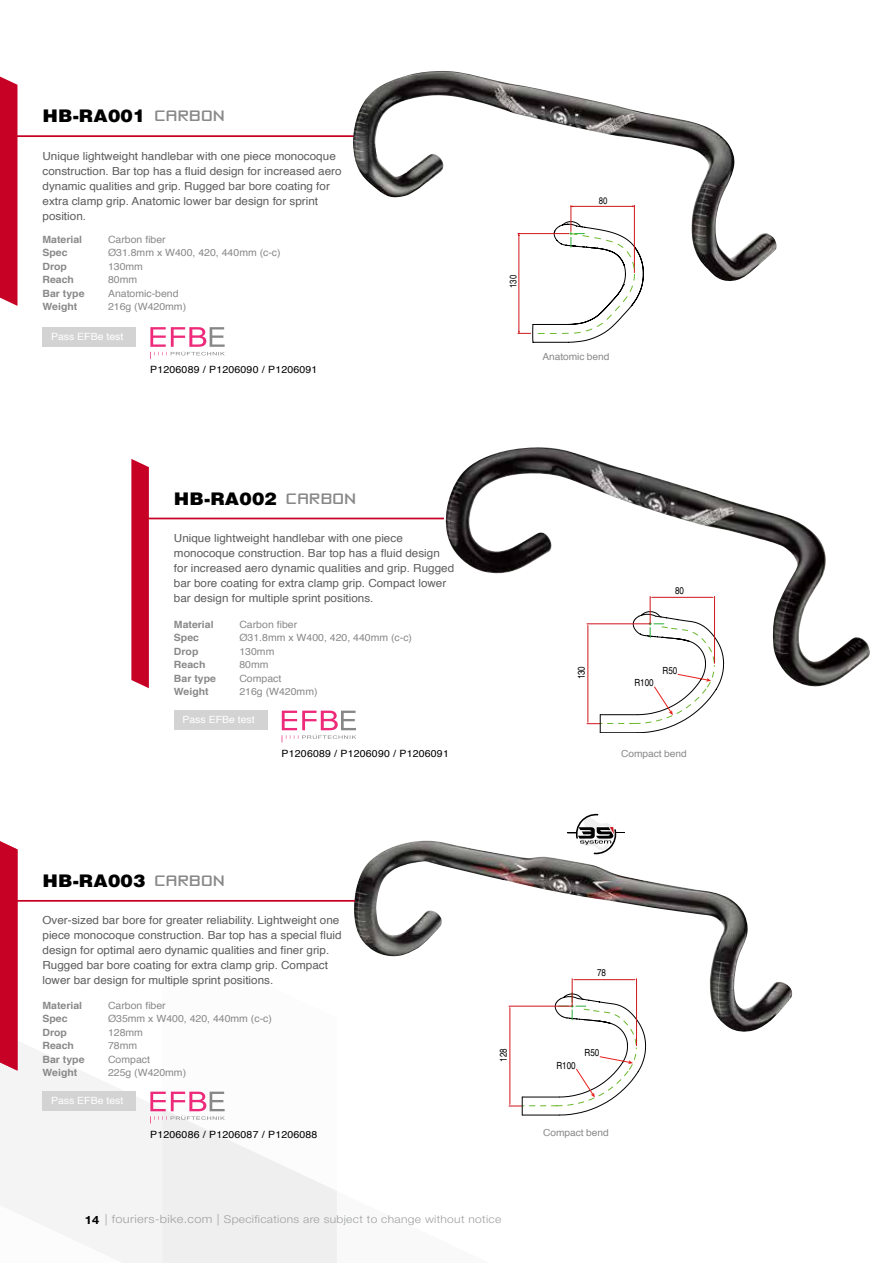
<style>
.page{position:relative;width:893px;height:1263px;background:#fff}
.page>*{position:absolute;margin:0;border:0;box-sizing:border-box;transform-origin:0 0}
.t1{font:900 17.85px "Helvetica";color:#000;scale:1.05 1}
.t2{font:11.1px/15px "Helvetica";color:#5e5d5d;scale:1.05 1}
.t3{font:300 10.8px "Helvetica Neue LT Std";letter-spacing:.025em;color:#9fa0a0;scale:1.11 1}
.t4{font:10.05px/13.5px "Helvetica";color:#898989;scale:1.05 1}
.t5{font:700 10.05px/13.5px "Helvetica";color:#898989;scale:1.05 1}
.t6{font:10.05px "Helvetica";letter-spacing:.02em;color:#000;scale:1.05 1}
.t7{font:10.05px "Helvetica";color:#fff;scale:1.05 1}
.t8{font:condensed 9.9px "Helvetica";color:#000}
.t9{font:9.75px "Helvetica";letter-spacing:-.005em;color:#898989;scale:1.05 1}
.t10{font:condensed 9.45px "Helvetica";color:#000}
.s1{font-family:"Zero Threes";font-weight:400;font-size:14.1px;color:#898989}
.s2{font-weight:700;font-size:11.55px;color:#000}
.s3{font-size:11.55px}
</style>
<div class="page">
<img style="left:646px;top:881px;width:147px;height:151px">
<div style="left:14px;top:136px;width:341px;height:1px;border:1px solid #c70026"></div>
<svg style="left:150px;top:327px;width:75px;height:32px"></svg>
<div style="left:43px;top:327px;width:93px;height:19px;background:#d3d3d4"></div>
<div style="left:146px;top:518px;width:298px;height:1px;border:1px solid #c70026"></div>
<svg style="left:282px;top:711px;width:74px;height:31px"></svg>
<div style="left:174px;top:711px;width:93px;height:19px;background:#d3d3d4"></div>
<svg style="left:131px;top:459px;width:18px;height:229px"></svg>
<svg style="left:517px;top:282px;width:126px;height:60px"></svg>
<svg style="left:587px;top:691px;width:129px;height:42px"></svg>
<img style="left:352px;top:71px;width:425px;height:211px">
<img style="left:445px;top:447px;width:425px;height:244px">
<div style="left:0;top:77px;width:17px;height:229px;background:#c70026"></div>
<svg style="left:0;top:813px;width:646px;height:450px"></svg>
<h1 class="t1" style="left:43px;top:105px;width:175px">HB-RA001 <span class="s1">CARBON</span></h1>
<p class="t2" style="left:43px;top:148px;width:286px">Unique lightweight handlebar with one piece monocoque construction. Bar top has a fluid design for increased aero dynamic qualities and grip. Rugged bar bore coating for extra clamp grip. Anatomic lower bar design for sprint position.</p>
<p class="t5" style="left:43px;top:233px;width:42px">Material<br>Spec<br>Drop<br>Reach<br>Bar type<br>Weight</p>
<p class="t4" style="left:108px;top:233px;width:166px">Carbon fiber<br>Ø31.8mm x W400, 420, 440mm (c-c)<br>130mm<br>80mm<br>Anatomic-bend<br>216g (W420mm)</p>
<p class="t7" style="left:51px;top:329px;width:70px">Pass EFBe test</p>
<p class="t6" style="left:150px;top:362px;width:161px">P1206089 / P1206090 / P1206091</p>
<p class="t10" style="left:599px;top:196px;width:10px">80</p>
<p class="t10" style="left:508px;top:288px;width:14px;rotate:-90deg">130</p>
<p class="t9" style="left:542px;top:349px;width:65px">Anatomic bend</p>
<h1 class="t1" style="left:174px;top:488px;width:175px">HB-RA002 <span class="s1">CARBON</span></h1>
<p class="t2" style="left:174px;top:531px;width:268px">Unique lightweight handlebar with one piece monocoque construction. Bar top has a fluid design for increased aero dynamic qualities and grip. Rugged bar bore coating for extra clamp grip. Compact lower bar design for multiple sprint positions.</p>
<p class="t5" style="left:174px;top:617px;width:42px">Material<br>Spec<br>Drop<br>Reach<br>Bar type<br>Weight</p>
<p class="t4" style="left:239px;top:617px;width:166px">Carbon fiber<br>Ø31.8mm x W400, 420, 440mm (c-c)<br>130mm<br>80mm<br>Compact<br>216g (W420mm)</p>
<p class="t7" style="left:182px;top:712px;width:70px">Pass EFBe test</p>
<p class="t6" style="left:282px;top:745px;width:161px">P1206089 / P1206090 / P1206091</p>
<p class="t8" style="left:576px;top:679px;width:15px;rotate:-90deg">130</p>
<p class="t8" style="left:675px;top:585px;width:10px">80</p>
<p class="t8" style="left:634px;top:677px;width:21px">R100</p>
<p class="t8" style="left:663px;top:665px;width:16px">R50</p>
<p class="t9" style="left:621px;top:746px;width:64px">Compact bend</p>
<h1 class="t1" style="left:43px;top:870px;width:175px">HB-RA003 <span class="s1">CARBON</span></h1>
<p class="t2" style="left:43px;top:913px;width:286px">Over-sized bar bore for greater reliability. Lightweight one piece monocoque construction. Bar top has a special fluid design for optimal aero dynamic qualities and finer grip.<br>Rugged bar bore coating for extra clamp grip. Compact lower bar design for multiple sprint positions.</p>
<p class="t5" style="left:43px;top:998px;width:42px">Material<br>Spec<br>Drop<br>Reach<br>Bar type<br>Weight</p>
<p class="t4" style="left:108px;top:998px;width:158px">Carbon fiber<br>Ø35mm x W400, 420, 440mm (c-c)<br>128mm<br>78mm<br>Compact<br>225g (W420mm)</p>
<p class="t7" style="left:51px;top:1093px;width:70px">Pass EFBe test</p>
<p class="t6" style="left:150px;top:1126px;width:161px">P1206086 / P1206087 / P1206088</p>
<p class="t8" style="left:498px;top:1062px;width:15px;rotate:-90deg">128</p>
<p class="t3" style="left:85px;top:1212px;width:377px"><span class="s2">14</span> <span class="s3">| fouriers-bike.com |</span> Specifications are subject to change without notice</p>
<p class="t8" style="left:597px;top:967px;width:10px">78</p>
<p class="t8" style="left:556px;top:1059px;width:21px">R100</p>
<p class="t8" style="left:585px;top:1047px;width:16px">R50</p>
<p class="t9" style="left:543px;top:1125px;width:64px">Compact bend</p>
</div>
